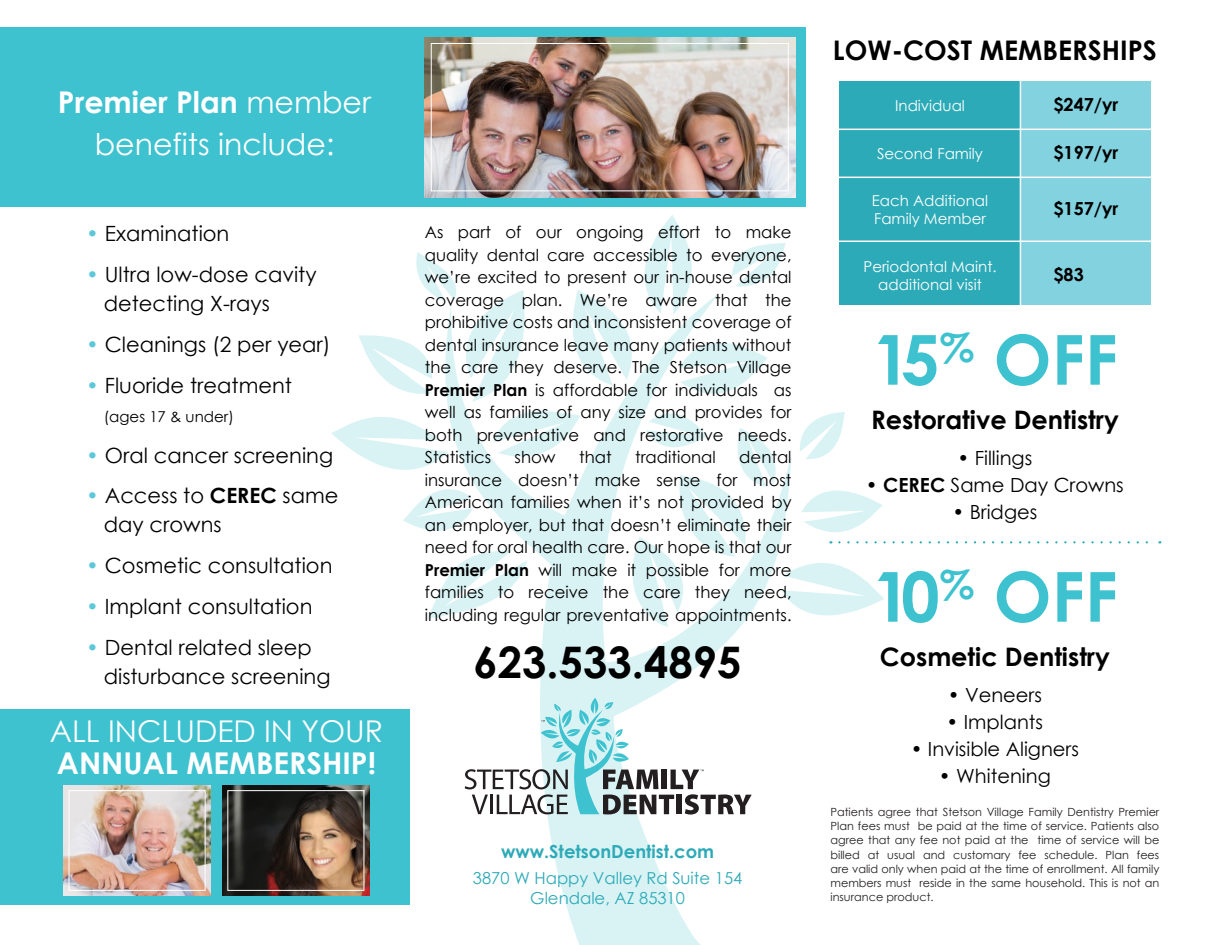
<style>
.page{position:relative;width:1215px;height:945px;background:#fff}
.page>*{position:absolute;margin:0;border:0;box-sizing:border-box;transform-origin:0 0}
.t1{font:700 69px "Century Gothic";color:#3ec2cf}
.t2{font:700 43.5px "Century Gothic";color:#000}
.t3{font:30px/41.4px "Century Gothic";color:#fff;text-align:center}
.t4{font:700 30px "Century Gothic";color:#fff}
.t5{font:700 27px "Century Gothic";color:#000}
.t6{font:700 25.5px "Century Gothic";color:#000}
.t7{font:21px/29px "Century Gothic";color:#000}
.t8{font:19.5px "Century Gothic";color:#000}
.t9{font:700 18px "Century Gothic";color:#000}
.t10{font:700 18px "Century Gothic";color:#2daab7}
.t11{font:16.5px/22.5px "Century Gothic";color:#000;text-align:justify}
.t12{font:16.5px/19.8px "Century Gothic";color:#2daab7;text-align:center}
.t13{font:15px/18.6px "Century Gothic";color:#fff}
.t14{font:15px "Century Gothic";color:#000}
.t15{font:11.25px/14.2px "Century Gothic";color:#231f20;text-align:justify}
.s1{font-weight:700}
.s2{color:#5cc8d9}
</style>
<div class="page">
<svg style="left:464px;top:630px;width:273px;height:315px"></svg>
<svg style="left:331px;top:215px;width:829px;height:415px"></svg>
<div style="left:839px;top:81px;width:182px;height:48px;background:#2daab7"></div>
<div style="left:1021px;top:81px;width:130px;height:48px;background:#83d2e0"></div>
<div style="left:839px;top:129px;width:182px;height:48px;background:#2daab7"></div>
<div style="left:1021px;top:129px;width:130px;height:48px;background:#83d2e0"></div>
<div style="left:839px;top:177px;width:182px;height:64px;background:#2daab7"></div>
<div style="left:1021px;top:177px;width:130px;height:64px;background:#83d2e0"></div>
<div style="left:839px;top:241px;width:182px;height:64px;background:#2daab7"></div>
<div style="left:1021px;top:241px;width:130px;height:64px;background:#83d2e0"></div>
<hr style="left:839px;top:129px;width:312px;height:1px;background:#fff">
<hr style="left:839px;top:177px;width:312px;height:1px;background:#fff">
<hr style="left:1020px;top:81px;width:1px;height:224px;background:#fff">
<hr style="left:839px;top:241px;width:312px;height:1px;background:#fff">
<div style="left:0;top:27px;width:806px;height:180px;background:#3ec2cf"></div>
<div style="left:0;top:709px;width:410px;height:195px;background:#3ec2cf"></div>
<svg style="left:465px;top:698px;width:287px;height:117px"></svg>
<img style="left:425px;top:37px;width:370px;height:160px">
<div style="left:431px;top:43px;width:358px;height:148px;border:1px solid #fff"></div>
<img style="left:223px;top:786px;width:146px;height:109px">
<img style="left:64px;top:786px;width:146px;height:109px">
<div style="left:227px;top:790px;width:137px;height:101px;border:1px solid #fff"></div>
<div style="left:69px;top:790px;width:137px;height:101px;border:1px solid #fff"></div>
<h3 class="t3" style="left:58px;top:81px;width:315px"><span class="s1">Premier Plan</span> member benefits include:</h3>
<p class="t7" style="left:86px;top:219px;width:145px"><span class="s2">•</span> Examination</p>
<p class="t7" style="left:104px;top:260px;width:214px;text-indent:-17px"><span class="s2">•</span> Ultra low-dose cavity detecting X-rays</p>
<p class="t7" style="left:86px;top:330px;width:246px"><span class="s2">•</span> Cleanings (2 per year)</p>
<p class="t7" style="left:86px;top:370px;width:207px"><span class="s2">•</span> Fluoride treatment</p>
<p class="t14" style="left:104px;top:407px;width:132px">(ages 17 &amp; under)</p>
<p class="t7" style="left:86px;top:440px;width:248px"><span class="s2">•</span> Oral cancer screening</p>
<p class="t7" style="left:104px;top:481px;width:236px;text-indent:-17px"><span class="s2">•</span> Access to <span class="s1">CEREC</span> same day crowns</p>
<p class="t7" style="left:86px;top:551px;width:248px"><span class="s2">•</span> Cosmetic consultation</p>
<p class="t7" style="left:86px;top:592px;width:228px"><span class="s2">•</span> Implant consultation</p>
<p class="t7" style="left:104px;top:633px;width:228px;text-indent:-17px"><span class="s2">•</span> Dental related sleep disturbance screening</p>
<h2 class="t2" style="left:474px;top:635px;width:269px">623.533.4895</h2>
<p class="t11" style="left:425px;top:221px;width:368px">As part of our ongoing effort to make quality dental care accessible to everyone, we’re excited to present our in-house dental coverage plan. We’re aware that the prohibitive costs and inconsistent coverage of dental insurance leave many patients without the care they deserve. The Stetson Village <span class="s1">Premier Plan</span> is affordable for individuals as well as families of any size and provides for both preventative and restorative needs.<br>Statistics</p>
<p class="t11" style="left:515px;top:446px;width:42px">show</p>
<p class="t11" style="left:579px;top:446px;width:34px">that</p>
<p class="t11" style="left:635px;top:446px;width:82px">traditional</p>
<p class="t11" style="left:425px;top:446px;width:368px;text-indent:314px">dental insurance doesn’t make sense for most American families when it’s not provided by an employer, but that doesn’t eliminate their need for oral health care. Our hope is that our <span class="s1">Premier Plan</span> will make it possible for more families to receive the care they need, including regular preventative appointments.</p>
<h3 class="t3" style="left:50px;top:710px;width:335px">ALL INCLUDED IN YOUR</h3>
<h3 class="t4" style="left:57px;top:744px;width:321px">ANNUAL MEMBERSHIP!</h3>
<p class="t10" style="left:501px;top:840px;width:215px">www.StetsonDentist.com</p>
<p class="t12" style="left:473px;top:868px;width:271px">3870 W Happy Valley Rd Suite 154<br>Glendale, AZ 85310</p>
<h3 class="t5" style="left:833px;top:33px;width:325px">LOW-COST MEMBERSHIPS</h3>
<p class="t13" style="left:895px;top:96px;width:71px">Individual</p>
<p class="t9" style="left:1054px;top:93px;width:66px">$247/yr</p>
<p class="t13" style="left:877px;top:144px;width:107px">Second Family</p>
<p class="t9" style="left:1054px;top:141px;width:66px">$197/yr</p>
<p class="t13" style="left:872px;top:191px;width:118px">Each Additional<br>Family Member</p>
<p class="t9" style="left:1054px;top:197px;width:66px">$157/yr</p>
<p class="t13" style="left:863px;top:257px;width:135px;text-align:center">Periodontal Maint. additional visit</p>
<p class="t9" style="left:1054px;top:263px;width:32px">$83</p>
<h1 class="t1" style="left:872px;top:316px;width:247px">15<sup>%</sup> OFF</h1>
<h3 class="t6" style="left:871px;top:404px;width:249px">Restorative Dentistry</h3>
<p class="t8" style="left:957px;top:446px;width:76px">• Fillings</p>
<p class="t8" style="left:866px;top:473px;width:259px">• <span class="s1">CEREC</span> Same Day Crowns</p>
<p class="t8" style="left:952px;top:500px;width:86px">• Bridges</p>
<h1 class="t1" style="left:872px;top:553px;width:247px">10<sup>%</sup> OFF</h1>
<h3 class="t6" style="left:880px;top:641px;width:232px">Cosmetic Dentistry</h3>
<p class="t8" style="left:948px;top:683px;width:96px">• Veneers</p>
<p class="t8" style="left:947px;top:710px;width:98px">• Implants</p>
<p class="t8" style="left:911px;top:737px;width:170px">• Invisible Aligners</p>
<p class="t8" style="left:939px;top:764px;width:113px">• Whitening</p>
<p class="t15" style="left:830px;top:805px;width:330px">Patients agree that Stetson Village Family Dentistry Premier Plan fees must be paid at the time of service. Patients also agree that any fee not paid at the time of service will be billed at usual and customary fee schedule. Plan fees are valid only when paid at the time of enrollment. All family members must reside in the same household. This is not an insurance product.</p>
</div>
